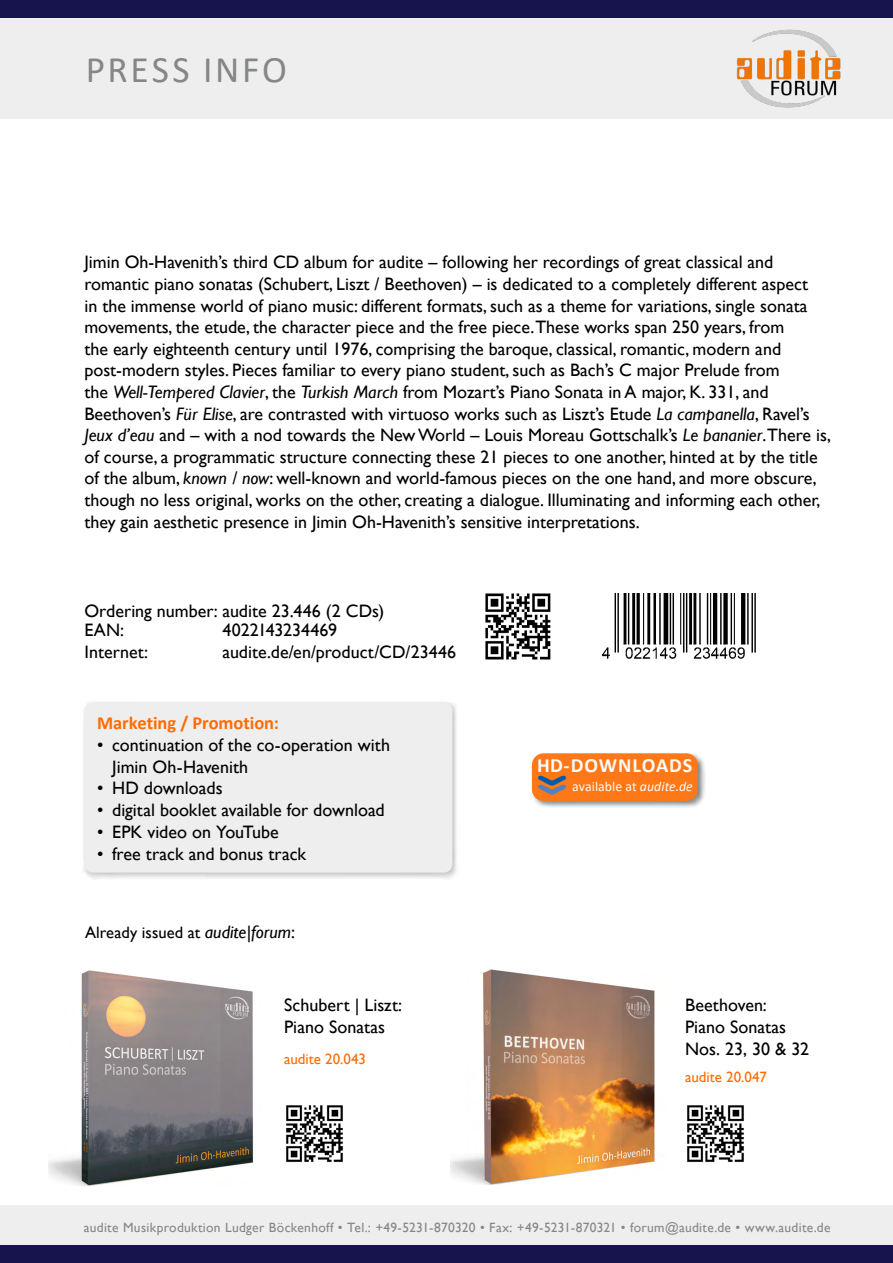
<style>
.page{position:relative;width:893px;height:1263px;background:#fff}
.page>*{position:absolute;margin:0;border:0;box-sizing:border-box;transform-origin:0 0}
.t1{font:61.8px "Arial Rounded MT Bold";color:#5281bf;scale:.77 1}
.t2{font:37.5px "Calibri";letter-spacing:.07em;color:#858686}
.t3{font:700 20.25px "Calibri";letter-spacing:.04em;color:#fef9f5}
.t4{font:700 18.45px "Calibri";color:#ff6b00}
.t5{font:18px/21.6px "Gill Sans";color:#000}
.t6{font:16.5px "Gill Sans";letter-spacing:.005em;color:#000}
.t7{font:15px "Gill Sans";color:#ff6b00}
.t8{font:13.8px "Calibri";letter-spacing:.005em;color:#fef9f5}
.t9{font:13.5px "Gill Sans";letter-spacing:.02em;color:#858686}
.s1{font-style:italic}
.s2{font-style:italic;font-size:18px}
.s3{font-size:18px}
.s4{color:#005ba8}
</style>
<div class="page">
<div style="left:530px;top:752px;width:176px;height:56px;background:#000;opacity:.5"></div>
<div style="left:532px;top:753px;width:166px;height:48px;background:#ff7817;border-radius:12px"></div>
<img style="left:485px;top:593px;width:66px;height:67px">
<img style="left:602px;top:593px;width:154px;height:66px">
<div style="left:82px;top:700px;width:377px;height:179px;background:#000;opacity:.25"></div>
<div style="left:84px;top:702px;width:368px;height:171px;background:#eee;border-radius:8px"></div>
<img style="left:49px;top:970px;width:204px;height:215px">
<img style="left:286px;top:1105px;width:57px;height:57px">
<div style="left:0;top:1205px;width:893px;height:44px;background:#eee"></div>
<div style="left:0;top:1246px;width:893px;height:17px;background:#17134c"></div>
<div style="left:0;top:0;width:893px;height:118px;background:#eee"></div>
<img style="left:736px;top:29px;width:105px;height:79px">
<div style="left:0;top:0;width:893px;height:17px;background:#17134c"></div>
<img style="left:451px;top:969px;width:204px;height:215px">
<img style="left:687px;top:1105px;width:57px;height:57px">
<h2 class="t2" style="left:86px;top:44px;width:203px">PRESS INFO</h2>
<p class="t5" style="left:84px;top:252px;width:748px">Jimin Oh-Havenith’s third CD album for audite – following her recordings of great classical and romantic piano sonatas (Schubert, Liszt / Beethoven) – is dedicated to a completely different aspect<br>in the immense world of piano music: different formats, such as a theme for variations, single sonata movements, the etude, the character piece and the free piece.These works span 250 years, from<br>the early eighteenth century until 1976, comprising the baroque, classical, romantic, modern and post-modern styles. Pieces familiar to every piano student, such as Bach’s C major Prelude from<br>the <span class="s1">Well-Tempered Clavier</span>, the <span class="s1">Turkish March</span> from Mozart’s Piano Sonata in A major, K. 331, and Beethoven’s <span class="s1">Für Elise</span>, are contrasted with virtuoso works such as Liszt’s Etude <span class="s1">La campanella</span>, Ravel’s <span class="s1">Jeux d’eau</span> and – with a nod towards the New World – Louis Moreau Gottschalk’s <span class="s1">Le bananier</span>.There is, of course, a programmatic structure connecting these 21 pieces to one another, hinted at by the title of the album, <span class="s1">known / now</span>: well-known and world-famous pieces on the one hand, and more obscure, though no less original, works on the other, creating a dialogue. Illuminating and informing each other, they gain aesthetic presence in Jimin Oh-Havenith’s sensitive interpretations.</p>
<p class="t5" style="left:84px;top:601px;width:301px;line-height:19.5px">Ordering number: audite 23.446 (2 CDs)<br>EAN:</p>
<p class="t5" style="left:222px;top:620px;width:116px">4022143234469</p>
<p class="t5" style="left:84px;top:641px;width:65px">Internet:</p>
<p class="t5" style="left:222px;top:641px;width:235px">audite.de/en/product/CD/23446</p>
<p class="t4" style="left:97px;top:710px;width:183px">Marketing / Promotion:</p>
<p class="t5" style="left:112px;top:734px;width:279px;text-indent:-15px">• continuation of the co-operation with<br>Jimin Oh-Havenith</p>
<p class="t5" style="left:97px;top:778px;width:127px">• HD downloads</p>
<p class="t5" style="left:97px;top:799px;width:289px">• digital booklet available for download</p>
<p class="t5" style="left:97px;top:821px;width:183px">• EPK video on YouTube</p>
<p class="t5" style="left:97px;top:843px;width:211px">• free track and bonus track</p>
<p class="t6" style="left:85px;top:923px;width:212px">Already issued at <span class="s2">audite|forum</span><span class="s3">:</span></p>
<p class="t5" style="left:284px;top:995px;width:120px">Schubert | Liszt:<br>Piano Sonatas</p>
<p class="t7" style="left:284px;top:1050px;width:83px">audite 20.043</p>
<p class="t3" style="left:537px;top:751px;width:157px">HD-DOWNLOADS</p>
<p class="t8" style="left:572px;top:777px;width:122px">available at <span class="s1">audite.de</span></p>
<h1 class="t1" style="left:510px;top:798px;width:36px;rotate:-90deg">‹<span class="s4">‹</span></h1>
<p class="t5" style="left:685px;top:995px;width:126px">Beethoven:<br>Piano Sonatas<br>Nos. 23, 30 &amp; 32</p>
<p class="t7" style="left:685px;top:1068px;width:83px">audite 20.047</p>
<p class="t9" style="left:84px;top:1219px;width:748px">audite Musikproduktion Ludger Böckenhoff • Tel.: +49-5231-870320 • Fax: +49-5231-870321 • forum@audite.de • www.audite.de</p>
</div>
